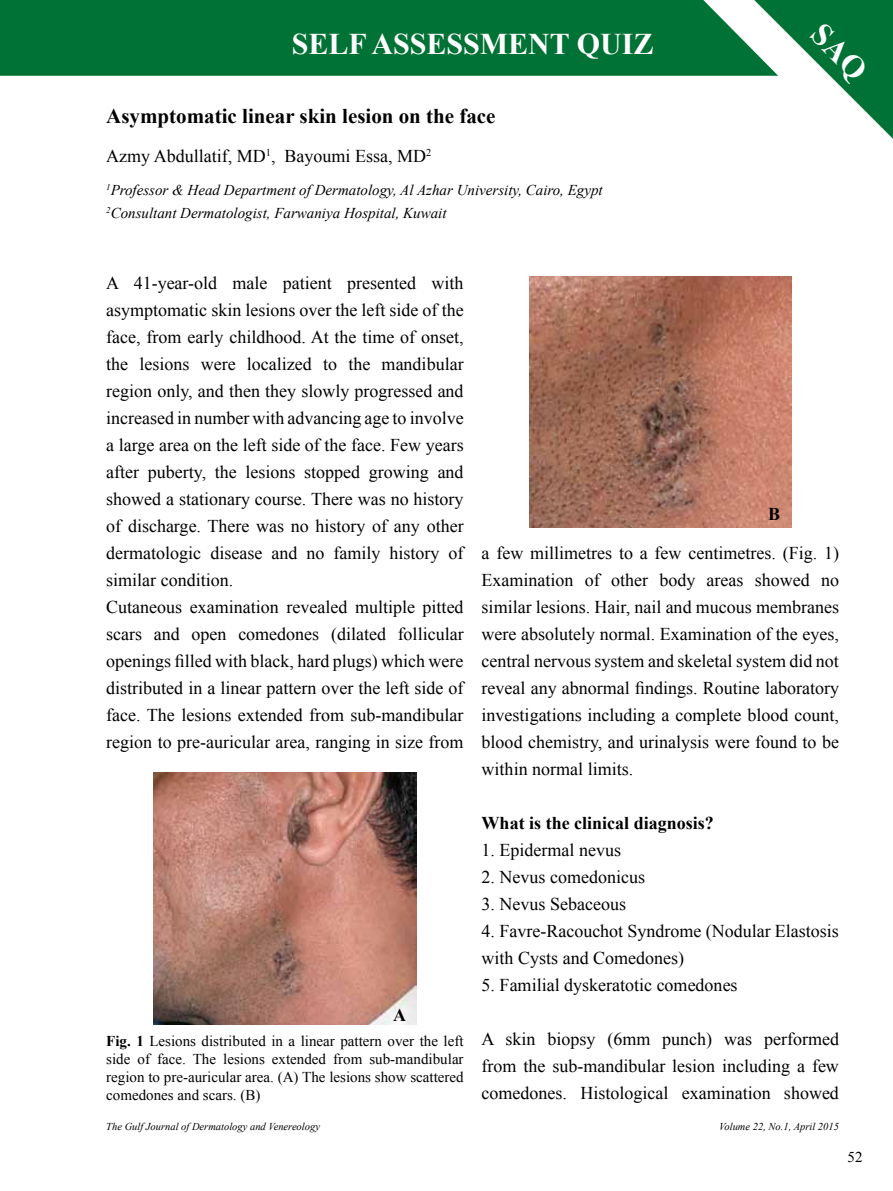
<style>
.page{position:relative;width:893px;height:1191px;background:#fff}
.page>*{position:absolute;margin:0;border:0;box-sizing:border-box;transform-origin:0 0}
.t1{font:700 30px "Times New Roman";color:#fff}
.t2{font:700 21px "Times New Roman";color:#000}
.t3{font:18px/27px "Times New Roman";color:#000}
.t4{font:700 18px "Times New Roman";color:#000}
.t5{font:15px/18px "Times New Roman";color:#000;text-align:justify}
.t6{font:italic 15px/22.5px "Times New Roman";color:#000}
.t7{font:italic 10.5px "Times New Roman";color:#000}
.s1{font-weight:700}
</style>
<div class="page">
<div style="left:0;top:0;width:754px;height:76px;background:#007236"></div>
<img style="left:154px;top:773px;width:262px;height:251px">
<img style="left:529px;top:276px;width:262px;height:252px">
<svg style="left:754px;top:0;width:139px;height:139px"></svg>
<h1 class="t1" style="left:292px;top:23px;width:363px">SELF ASSESSMENT QUIZ</h1>
<p class="t2" style="left:106px;top:102px;width:391px">Asymptomatic linear skin lesion on the face</p>
<p class="t3" style="left:106px;top:142px;width:326px">Azmy Abdullatif, MD<sup>1</sup>, Bayoumi Essa, MD<sup>2</sup></p>
<p class="t6" style="left:106px;top:179px;width:498px"><sup>1</sup>Professor &amp; Head Department of Dermatology, Al Azhar University, Cairo, Egypt<br><sup>2</sup>Consultant Dermatologist, Farwaniya Hospital, Kuwait</p>
<p class="t3" style="left:106px;top:269px;width:359px">A 41-year-old male patient presented with asymptomatic skin lesions over the left side of the face, from early childhood. At the time of onset, the lesions were localized to the mandibular region only, and then they slowly progressed and increased in number with advancing age to involve a large area on the left side of the face. Few years after puberty, the lesions stopped growing and showed a stationary course. There was no history of discharge. There was no history of any other dermatologic disease and no family history of similar condition.<br>Cutaneous examination revealed multiple pitted scars and open comedones (dilated follicular openings filled with black, hard plugs) which were distributed in a linear pattern over the left side of face. The lesions extended from sub-mandibular region to pre-auricular area, ranging in size from</p>
<p class="t4" style="left:768px;top:502px;width:14px">B</p>
<p class="t3" style="left:482px;top:539px;width:359px;text-align:justify">a few millimetres to a few centimetres. (Fig. 1)<br>Examination of other body areas showed no similar lesions. Hair, nail and mucous membranes were absolutely normal. Examination of the eyes, central nervous system and skeletal system did not reveal any abnormal findings. Routine laboratory investigations including a complete blood count, blood chemistry, and urinalysis were found to be within normal limits.</p>
<p class="t4" style="left:393px;top:1002px;width:14px">A</p>
<p class="t5" style="left:106px;top:1032px;width:359px"><span class="s1">Fig. 1</span> Lesions distributed in a linear pattern over the left side of face. The lesions extended from sub-mandibular region to pre-auricular area. (A) The lesions show scattered comedones and scars. (B)</p>
<p class="t4" style="left:482px;top:810px;width:234px">What is the clinical diagnosis?</p>
<p class="t3" style="left:482px;top:836px;width:141px">1. Epidermal nevus</p>
<p class="t3" style="left:482px;top:863px;width:165px">2. Nevus comedonicus</p>
<p class="t3" style="left:482px;top:890px;width:146px">3. Nevus Sebaceous</p>
<p class="t3" style="left:482px;top:917px;width:359px">4. Favre-Racouchot Syndrome (Nodular Elastosis with Cysts and Comedones)</p>
<p class="t3" style="left:482px;top:971px;width:257px">5. Familial dyskeratotic comedones</p>
<p class="t3" style="left:482px;top:1025px;width:359px;text-align:justify">A skin biopsy (6mm punch) was performed from the sub-mandibular lesion including a few comedones. Histological examination showed</p>
<p class="t7" style="left:106px;top:1119px;width:215px">The Gulf Journal of Dermatology and Venereology</p>
<p class="t7" style="left:719px;top:1119px;width:121px">Volume 22, No.1, April 2015</p>
<p class="t5" style="left:847px;top:1147px;width:16px">52</p>
</div>
